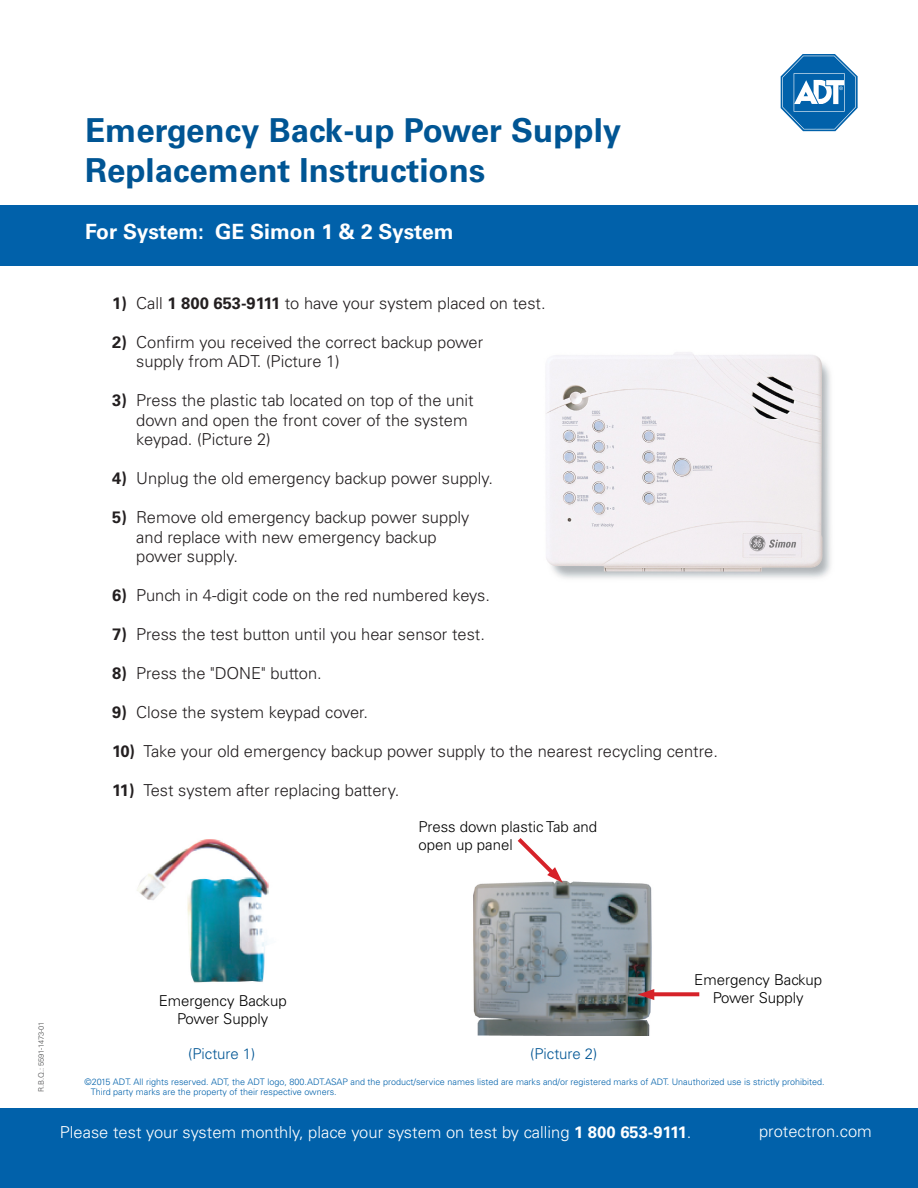
<style>
.page{position:relative;width:918px;height:1188px;background:#fff}
.page>*{position:absolute;margin:0;border:0;box-sizing:border-box;transform-origin:0 0}
.t1{font:700 33px/39.6px "Univers LT Std";color:#005594}
.t2{font:700 21px "Univers LT Std";color:#fff}
.t3{font:300 16.5px/19.5px "Univers LT Std";color:#231f20}
.t4{font:300 16.5px "Univers LT Std";color:#fff}
.t5{font:700 16.5px "Univers LT Std";color:#231f20}
.t6{font:300 15px/18px "Univers LT Std";color:#000;text-align:center}
.t7{font:300 15px "Univers LT Std";color:#005594}
.t8{font:300 9px/10.8px "Univers LT Std";color:#0161aa}
.t9{font:300 7.5px "Univers LT Std";color:#4b4c4d}
.s1{font-weight:700}
</style>
<div class="page">
<div style="left:0;top:205px;width:918px;height:61px;background:#0161aa"></div>
<div style="left:0;top:1109px;width:918px;height:79px;background:#0161aa"></div>
<svg style="left:781px;top:54px;width:77px;height:77px"></svg>
<img style="left:545px;top:352px;width:286px;height:227px">
<img style="left:137px;top:839px;width:132px;height:144px">
<img style="left:473px;top:880px;width:179px;height:156px">
<svg style="left:518px;top:838px;width:45px;height:45px"></svg>
<svg style="left:638px;top:989px;width:61px;height:11px"></svg>
<p class="t1" style="left:85px;top:111px;width:538px">Emergency Back-up Power Supply<br>Replacement Instructions</p>
<p class="t2" style="left:85px;top:219px;width:370px">For System: GE Simon 1 &amp; 2 System</p>
<p class="t5" style="left:112px;top:293px;width:16px">1)</p>
<p class="t5" style="left:112px;top:332px;width:16px">2)</p>
<p class="t3" style="left:136px;top:293px;width:411px">Call <span class="s1">1 800 653-9111</span> to have your system placed on test.</p>
<p class="t3" style="left:136px;top:332px;width:349px">Confirm you received the correct backup power supply from ADT. (Picture 1)</p>
<p class="t3" style="left:136px;top:391px;width:339px">Press the plastic tab located on top of the unit down and open the front cover of the system keypad. (Picture 2)</p>
<p class="t3" style="left:136px;top:469px;width:358px">Unplug the old emergency backup power supply.</p>
<p class="t3" style="left:136px;top:508px;width:335px">Remove old emergency backup power supply and replace with new emergency backup power supply.</p>
<p class="t3" style="left:136px;top:586px;width:355px">Punch in 4-digit code on the red numbered keys.</p>
<p class="t3" style="left:136px;top:625px;width:350px">Press the test button until you hear sensor test.</p>
<p class="t3" style="left:136px;top:664px;width:187px">Press the "DONE" button.</p>
<p class="t3" style="left:136px;top:703px;width:233px">Close the system keypad cover.</p>
<p class="t3" style="left:143px;top:742px;width:576px">Take your old emergency backup power supply to the nearest recycling centre.</p>
<p class="t3" style="left:143px;top:781px;width:257px">Test system after replacing battery.</p>
<p class="t5" style="left:112px;top:391px;width:16px">3)</p>
<p class="t5" style="left:112px;top:469px;width:16px">4)</p>
<p class="t5" style="left:112px;top:508px;width:16px">5)</p>
<p class="t5" style="left:112px;top:586px;width:16px">6)</p>
<p class="t5" style="left:112px;top:625px;width:16px">7)</p>
<p class="t5" style="left:112px;top:664px;width:16px">8)</p>
<p class="t5" style="left:112px;top:703px;width:16px">9)</p>
<p class="t5" style="left:112px;top:742px;width:24px">10)</p>
<p class="t5" style="left:112px;top:781px;width:24px">11)</p>
<p class="t6" style="left:418px;top:818px;width:180px;text-align:left">Press down plastic Tab and open up panel</p>
<p class="t9" style="left:37px;top:1092px;width:72px;rotate:-90deg">R.B.Q.: 5591-1473-01</p>
<p class="t6" style="left:159px;top:992px;width:130px">Emergency Backup<br>Power Supply</p>
<p class="t7" style="left:188px;top:1045px;width:69px">(Picture 1)</p>
<p class="t7" style="left:530px;top:1045px;width:69px">(Picture 2)</p>
<p class="t6" style="left:694px;top:971px;width:130px">Emergency Backup<br>Power Supply</p>
<p class="t8" style="left:91px;top:1076px;width:735px;text-indent:-6px">©2015 ADT. All rights reserved. ADT, the ADT logo, 800.ADT.ASAP and the product/service names listed are marks and/or registered marks of ADT. Unauthorized use is strictly prohibited.<br>Third party marks are the property of their respective owners.</p>
<p class="t4" style="left:60px;top:1122px;width:633px">Please test your system monthly, place your system on test by calling <span class="s1">1 800 653-9111</span>.</p>
<p class="t4" style="left:759px;top:1121px;width:114px">protectron.com</p>
</div>
